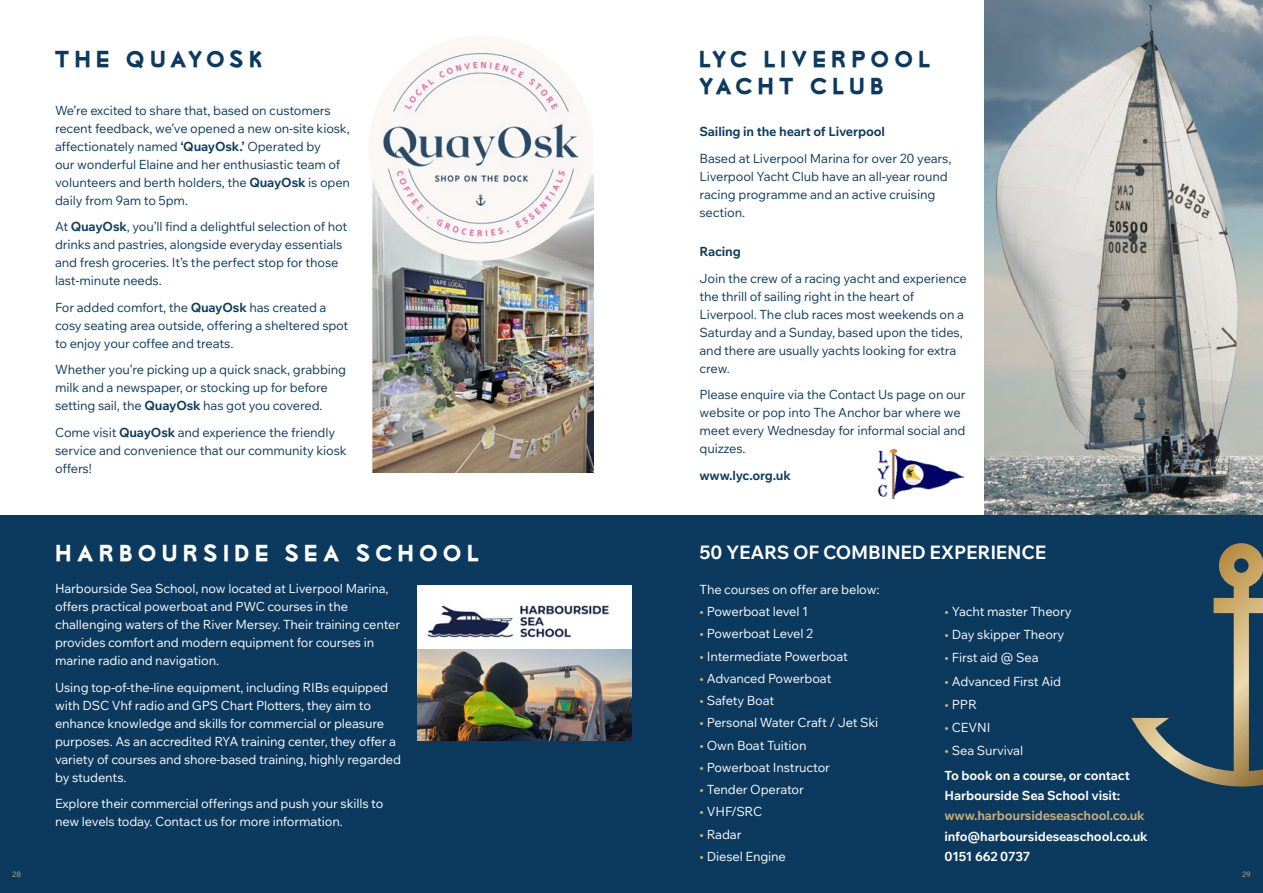
<style>
.page{position:relative;width:1263px;height:893px;background:#fff}
.page>*{position:absolute;margin:0;border:0;box-sizing:border-box;transform-origin:0 0}
.t1{font:22.05px/26.8px "Lionel Classic";letter-spacing:.2em;color:#0c3a5e}
.t2{font:22.05px "Lionel Classic";letter-spacing:.215em;color:#fff}
.t3{font:700 18.75px "Wix Madefor Text";letter-spacing:-.01em;color:#fff}
.t4{font:12.75px/18px "Wix Madefor Text";letter-spacing:-.01em;color:#0c3a5e}
.t5{font:12.75px/18px "Wix Madefor Text";letter-spacing:-.01em;color:#fff}
.t6{font:700 12.75px/24.6px "Wix Madefor Text";letter-spacing:-.01em;color:#fff}
.t7{font:700 12.75px "Wix Madefor Text";letter-spacing:-.01em;color:#0c3a5e}
.t8{font:700 12.75px "Wix Madefor Text";letter-spacing:-.01em;color:#caae7c}
.t9{font:7.5px "Wix Madefor Text";color:#caae7c}
.s1{font-weight:700}
.s2{color:#caae7c}
.s3{font-weight:400;color:#caae7c}
.s4{font-weight:400}
</style>
<div class="page">
<img style="left:984px;top:0;width:279px;height:516px">
<img style="left:373px;top:174px;width:221px;height:299px">
<div style="left:0;top:516px;width:1263px;height:377px;background:#0c3a5e"></div>
<img style="left:369px;top:35px;width:225px;height:226px;border-radius:113px">
<img style="left:418px;top:586px;width:213px;height:155px">
<img style="left:878px;top:449px;width:85px;height:49px">
<svg style="left:1131px;top:543px;width:132px;height:243px"></svg>
<h1 class="t1" style="left:55px;top:47px;width:210px">THE QUAYOSK</h1>
<p class="t4" style="left:55px;top:101px;width:296px">We’re excited to share that, based on customers recent feedback, we’ve opened a new on-site kiosk, affectionately named <span class="s1">‘QuayOsk.’</span> Operated by<br>our wonderful Elaine and her enthusiastic team of volunteers and berth holders, the <span class="s1">QuayOsk</span> is open daily from 9am to 5pm.</p>
<p class="t4" style="left:55px;top:217px;width:294px">At <span class="s1">QuayOsk</span>, you’ll find a delightful selection of hot drinks and pastries, alongside everyday essentials and fresh groceries. It’s the perfect stop for those last-minute needs.</p>
<p class="t4" style="left:55px;top:298px;width:295px">For added comfort, the <span class="s1">QuayOsk</span> has created a cosy seating area outside, offering a sheltered spot to enjoy your coffee and treats.</p>
<p class="t4" style="left:55px;top:360px;width:293px">Whether you’re picking up a quick snack, grabbing milk and a newspaper, or stocking up for before setting sail, the <span class="s1">QuayOsk</span> has got you covered.</p>
<p class="t4" style="left:55px;top:423px;width:293px">Come visit <span class="s1">QuayOsk</span> and experience the friendly service and convenience that our community kiosk offers!</p>
<h1 class="t2" style="left:55px;top:543px;width:426px">HARBOURSIDE SEA SCHOOL</h1>
<p class="t5" style="left:55px;top:579px;width:347px">Harbourside Sea School, now located at Liverpool Marina, offers practical powerboat and PWC courses in the challenging waters of the River Mersey. Their training center provides comfort and modern equipment for courses in marine radio and navigation.</p>
<p class="t5" style="left:55px;top:677px;width:347px">Using top-of-the-line equipment, including RIBs equipped with DSC Vhf radio and GPS Chart Plotters, they aim to enhance knowledge and skills for commercial or pleasure purposes. As an accredited RYA training center, they offer a variety of courses and shore-based training, highly regarded by students.</p>
<p class="t5" style="left:55px;top:794px;width:330px">Explore their commercial offerings and push your skills to new levels today. Contact us for more information.</p>
<h1 class="t1" style="left:699px;top:47px;width:233px">LYC LIVERPOOL<br>YACHT CLUB</h1>
<p class="t7" style="left:699px;top:121px;width:187px">Sailing in the heart of Liverpool</p>
<p class="t4" style="left:699px;top:148px;width:253px">Based at Liverpool Marina for over 20 years, Liverpool Yacht Club have an all-year round racing programme and an active cruising section.</p>
<p class="t7" style="left:699px;top:241px;width:43px">Racing</p>
<p class="t4" style="left:699px;top:268px;width:269px">Join the crew of a racing yacht and experience the thrill of sailing right in the heart of Liverpool. The club races most weekends on a Saturday and a Sunday, based upon the tides, and there are usually yachts looking for extra crew.</p>
<p class="t4" style="left:699px;top:385px;width:268px">Please enquire via the Contact Us page on our website or pop into The Anchor bar where we meet every Wednesday for informal social and quizzes.</p>
<p class="t7" style="left:699px;top:465px;width:93px">www.lyc.org.uk</p>
<h2 class="t3" style="left:699px;top:537px;width:348px">50 YEARS OF COMBINED EXPERIENCE</h2>
<p class="t5" style="left:699px;top:580px;width:182px">The courses on offer are below:</p>
<p class="t5" style="left:699px;top:602px;width:110px"><span class="s2">•</span> Powerboat level 1</p>
<p class="t5" style="left:699px;top:624px;width:115px"><span class="s2">•</span> Powerboat Level 2</p>
<p class="t5" style="left:699px;top:646px;width:150px"><span class="s2">•</span> Intermediate Powerboat</p>
<p class="t5" style="left:699px;top:669px;width:133px"><span class="s2">•</span> Advanced Powerboat</p>
<p class="t5" style="left:699px;top:691px;width:76px"><span class="s2">•</span> Safety Boat</p>
<p class="t5" style="left:699px;top:713px;width:180px"><span class="s2">•</span> Personal Water Craft / Jet Ski</p>
<p class="t5" style="left:699px;top:735px;width:109px"><span class="s2">•</span> Own Boat Tuition</p>
<p class="t5" style="left:699px;top:758px;width:132px"><span class="s2">•</span> Powerboat Instructor</p>
<p class="t5" style="left:699px;top:780px;width:106px"><span class="s2">•</span> Tender Operator</p>
<p class="t5" style="left:699px;top:802px;width:64px"><span class="s2">•</span> VHF/SRC</p>
<p class="t5" style="left:699px;top:824px;width:43px"><span class="s2">•</span> Radar</p>
<p class="t5" style="left:699px;top:847px;width:88px"><span class="s2">•</span> Diesel Engine</p>
<p class="t5" style="left:944px;top:602px;width:129px"><span class="s2">•</span> Yacht master Theory</p>
<p class="t5" style="left:944px;top:625px;width:121px"><span class="s2">•</span> Day skipper Theory</p>
<p class="t5" style="left:944px;top:648px;width:96px"><span class="s2">•</span> First aid @ Sea</p>
<p class="t5" style="left:944px;top:671px;width:118px"><span class="s2">•</span> Advanced First Aid</p>
<p class="t5" style="left:944px;top:694px;width:34px"><span class="s2">•</span> PPR</p>
<p class="t5" style="left:944px;top:717px;width:47px"><span class="s2">•</span> CEVNI</p>
<p class="t6" style="left:944px;top:737px;width:187px"><span class="s3">•</span> <span class="s4">Sea Survival<br></span>To book on a course, or contact</p>
<p class="t6" style="left:944px;top:782px;width:177px">Harbourside Sea School visit:</p>
<p class="t8" style="left:944px;top:806px;width:202px">www.harboursideseaschool.co.uk</p>
<p class="t6" style="left:944px;top:825px;width:205px;line-height:20.4px">info@harboursideseaschool.co.uk<br>0151 662 0737</p>
<p class="t9" style="left:12px;top:869px;width:10px">28</p>
<p class="t9" style="left:1242px;top:869px;width:10px">29</p>
</div>
